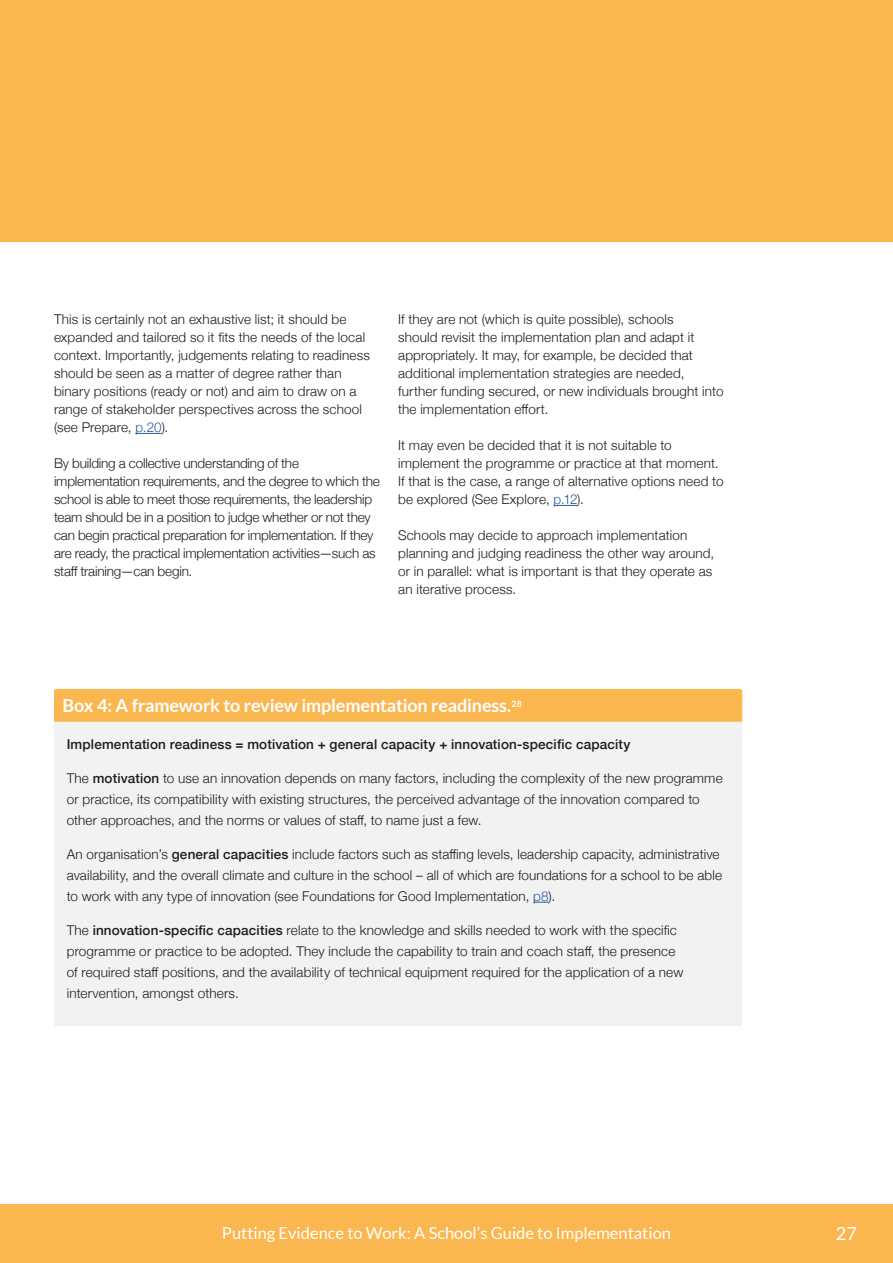
<style>
.page{position:relative;width:893px;height:1263px;background:#fff}
.page>*{position:absolute;margin:0;border:0;box-sizing:border-box;transform-origin:0 0}
.t1{font:700 18px "Lato";letter-spacing:-.01em;color:#fff}
.t2{font:18px "Lato";color:#fff}
.t3{font:16.5px "Lato";color:#fff}
.t4{font:300 13.5px/18px "Helvetica Neue";letter-spacing:.01em;color:#1d1d1b}
.t5{font:300 13.5px/18px "Helvetica Neue";letter-spacing:-.015em;color:#1d1d1b}
.t6{font:500 13.5px "Helvetica Neue";letter-spacing:.01em;color:#1d1d1b}
.s1{color:#275b9b}
.s2{font-weight:500}
</style>
<div class="page">
<div style="left:0;top:1205px;width:893px;height:58px;background:#fab750"></div>
<div style="left:0;top:0;width:893px;height:242px;background:#fab750"></div>
<svg style="left:135px;top:433px;width:27px;height:1px"></svg>
<svg style="left:553px;top:505px;width:24px;height:1px"></svg>
<div style="left:54px;top:689px;width:688px;height:33px;background:#fab750"></div>
<div style="left:54px;top:722px;width:688px;height:304px;background:#f3f2f2"></div>
<svg style="left:533px;top:902px;width:16px;height:1px"></svg>
<p class="t4" style="left:54px;top:309px;width:317px">This is certainly not an exhaustive list; it should be expanded and tailored so it fits the needs of the local context. Importantly, judgements relating to readiness should be seen as a matter of degree rather than binary positions (ready or not) and aim to draw on a range of stakeholder perspectives across the school (see Prepare, <span class="s1">p.20</span>).</p>
<p class="t5" style="left:54px;top:453px;width:327px">By building a collective understanding of the implementation requirements, and the degree to which the school is able to meet those requirements, the leadership team should be in a position to judge whether or not they can begin practical preparation for implementation. If they are ready, the practical implementation activities—such as staff training—can begin.</p>
<p class="t4" style="left:398px;top:309px;width:327px">If they are not (which is quite possible), schools<br>should revisit the implementation plan and adapt it appropriately. It may, for example, be decided that additional implementation strategies are needed, further funding secured, or new individuals brought into the implementation effort.</p>
<p class="t4" style="left:398px;top:435px;width:327px">It may even be decided that it is not suitable to implement the programme or practice at that moment.<br>If that is the case, a range of alternative options need to be explored (See Explore, <span class="s1">p.12</span>).</p>
<p class="t4" style="left:398px;top:525px;width:318px">Schools may decide to approach implementation planning and judging readiness the other way around, or in parallel: what is important is that they operate as an iterative process.</p>
<h1 class="t1" style="left:63px;top:695px;width:461px">Box 4: A framework to review implementation readiness.<sup>28</sup></h1>
<p class="t6" style="left:67px;top:734px;width:565px">Implementation readiness = motivation + general capacity + innovation-specific capacity</p>
<p class="t4" style="left:67px;top:767px;width:657px;line-height:21px">The <span class="s2">motivation</span> to use an innovation depends on many factors, including the complexity of the new programme or practice, its compatibility with existing structures, the perceived advantage of the innovation compared to other approaches, and the norms or values of staff, to name just a few.</p>
<p class="t4" style="left:67px;top:842px;width:657px;line-height:21px">An organisation’s <span class="s2">general capacities</span> include factors such as staffing levels, leadership capacity, administrative availability, and the overall climate and culture in the school – all of which are foundations for a school to be able to work with any type of innovation (see Foundations for Good Implementation, <span class="s1">p8</span>).</p>
<p class="t4" style="left:67px;top:918px;width:618px;line-height:21px">The <span class="s2">innovation-specific capacities</span> relate to the knowledge and skills needed to work with the specific programme or practice to be adopted. They include the capability to train and coach staff, the presence of required staff positions, and the availability of technical equipment required for the application of a new intervention, amongst others.</p>
<p class="t3" style="left:222px;top:1224px;width:451px">Putting Evidence to Work: A School’s Guide to Implementation</p>
<h1 class="t2" style="left:836px;top:1224px;width:22px">27</h1>
</div>
